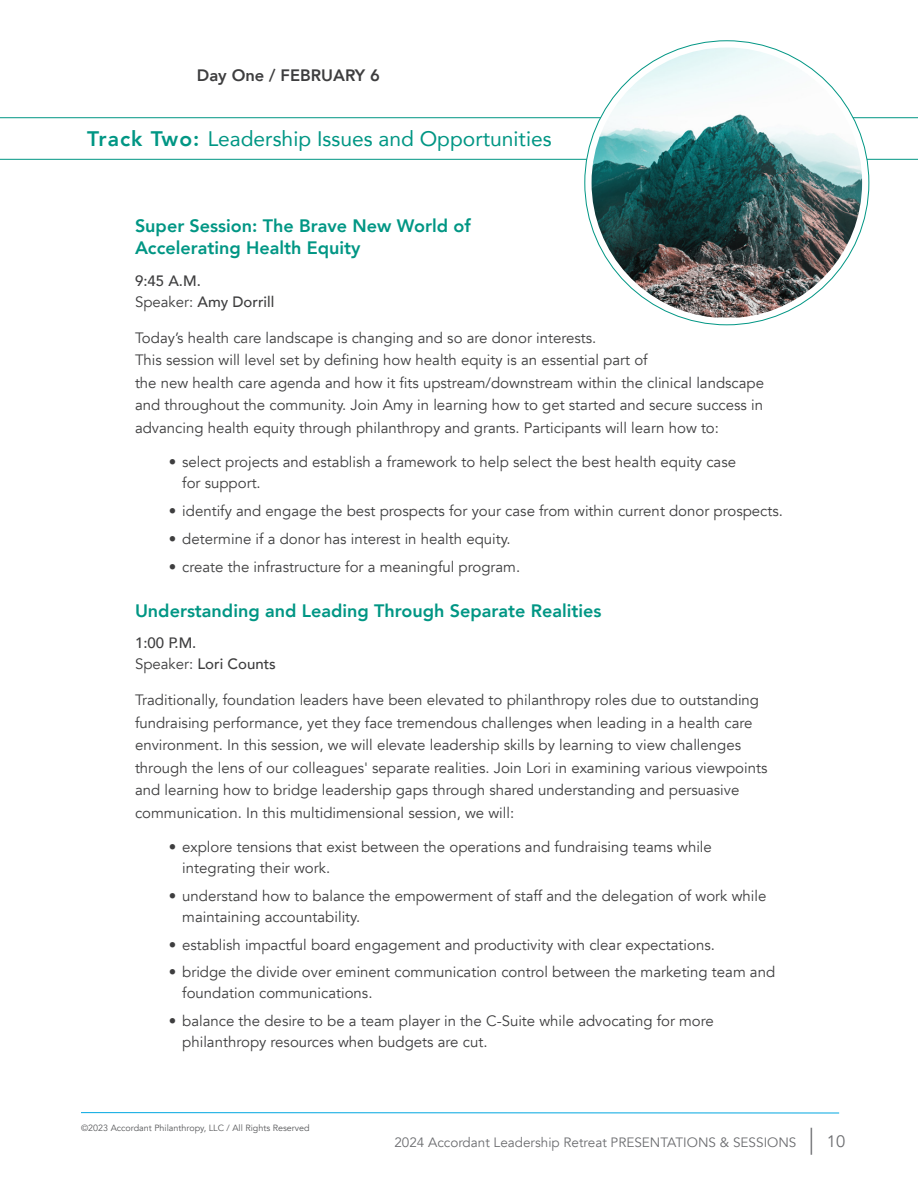
<style>
.page{position:relative;width:918px;height:1188px;background:#fff}
.page>*{position:absolute;margin:0;border:0;box-sizing:border-box;transform-origin:0 0}
.Bulleted_List{font:21px "Avenir";color:#009684}
.Standard_Body_Copy{font:800 18px/22.5px "Avenir";color:#009684}
.Bulleted_List-2{font:800 16.5px "Avenir";color:#3e3e3f}
.t1{font:16.5px "Avenir";color:#6c6d70}
.Session_Description{font:15px/22.5px "Avenir";color:#3e3e3f}
.Bulleted_List-3{font:500 15px "Avenir";color:#3e3e3f}
.t2{font:13.5px "Avenir";color:#6c6d70}
.t3{font:9px "Avenir";color:#58595b}
.s1{font-weight:800}
.s2{font-weight:400}
.s3{font-weight:300;font-size:27px}
</style>
<div class="page">
<hr style="left:81px;top:1112px;width:758px;height:1px;background:#00a7e1">
<hr style="left:0;top:117px;width:918px;height:1px;background:#009684">
<hr style="left:0;top:159px;width:918px;height:1px;background:#009684">
<img style="left:592px;top:48px;width:270px;height:269px">
<p class="Bulleted_List-2" style="left:197px;top:62px;width:184px">Day One / FEBRUARY 6</p>
<p class="Bulleted_List" style="left:87px;top:122px;width:466px"><span class="s1">Track Two:</span> Leadership Issues and Opportunities</p>
<p class="Standard_Body_Copy" style="left:135px;top:214px;width:337px">Super Session: The Brave New World of<br>Accelerating Health Equity</p>
<p class="Bulleted_List-3" style="left:135px;top:268px;width:67px">9:45 A.M.</p>
<p class="Bulleted_List-3" style="left:135px;top:289px;width:141px"><span class="s2">Speaker:</span> Amy Dorrill</p>
<p class="Session_Description" style="left:135px;top:327px;width:631px">Today’s health care landscape is changing and so are donor interests.<br>This session will level set by defining how health equity is an essential part of<br>the new health care agenda and how it fits upstream/downstream within the clinical landscape and throughout the community. Join Amy in learning how to get started and secure success in advancing health equity through philanthropy and grants. Participants will learn how to:</p>
<p class="Session_Description" style="left:182px;top:452px;width:555px;line-height:21px;text-indent:-14px">• select projects and establish a framework to help select the best health equity case for support.</p>
<p class="Session_Description" style="left:169px;top:500px;width:616px">• identify and engage the best prospects for your case from within current donor prospects.</p>
<p class="Session_Description" style="left:169px;top:528px;width:344px">• determine if a donor has interest in health equity.</p>
<p class="Session_Description" style="left:169px;top:555px;width:353px">• create the infrastructure for a meaningful program.</p>
<p class="Standard_Body_Copy" style="left:135px;top:599px;width:468px">Understanding and Leading Through Separate Realities</p>
<p class="Bulleted_List-3" style="left:135px;top:630px;width:63px">1:00 P.M.</p>
<p class="Bulleted_List-3" style="left:135px;top:651px;width:142px"><span class="s2">Speaker:</span> Lori Counts</p>
<p class="Session_Description" style="left:135px;top:689px;width:634px">Traditionally, foundation leaders have been elevated to philanthropy roles due to outstanding fundraising performance, yet they face tremendous challenges when leading in a health care environment. In this session, we will elevate leadership skills by learning to view challenges through the lens of our colleagues' separate realities. Join Lori in examining various viewpoints and learning how to bridge leadership gaps through shared understanding and persuasive communication. In this multidimensional session, we will:</p>
<p class="Session_Description" style="left:182px;top:837px;width:531px;line-height:21px;text-indent:-14px">• explore tensions that exist between the operations and fundraising teams while integrating their work.</p>
<p class="Session_Description" style="left:182px;top:885px;width:586px;line-height:21px;text-indent:-14px">• understand how to balance the empowerment of staff and the delegation of work while maintaining accountability.</p>
<p class="Session_Description" style="left:169px;top:933px;width:548px">• establish impactful board engagement and productivity with clear expectations.</p>
<p class="Session_Description" style="left:182px;top:962px;width:595px;line-height:21px;text-indent:-14px">• bridge the divide over eminent communication control between the marketing team and foundation communications.</p>
<p class="Session_Description" style="left:182px;top:1011px;width:533px;line-height:21px;text-indent:-14px">• balance the desire to be a team player in the C-Suite while advocating for more philanthropy resources when budgets are cut.</p>
<p class="t3" style="left:81px;top:1123px;width:230px">©2023 Accordant Philanthropy, LLC / All Rights Reserved</p>
<p class="t2" style="left:394px;top:1134px;width:404px">2024 Accordant Leadership Retreat PRESENTATIONS &amp; SESSIONS</p>
<p class="t1" style="left:808px;top:1131px;width:38px"><span class="s3">|</span> 10</p>
</div>
